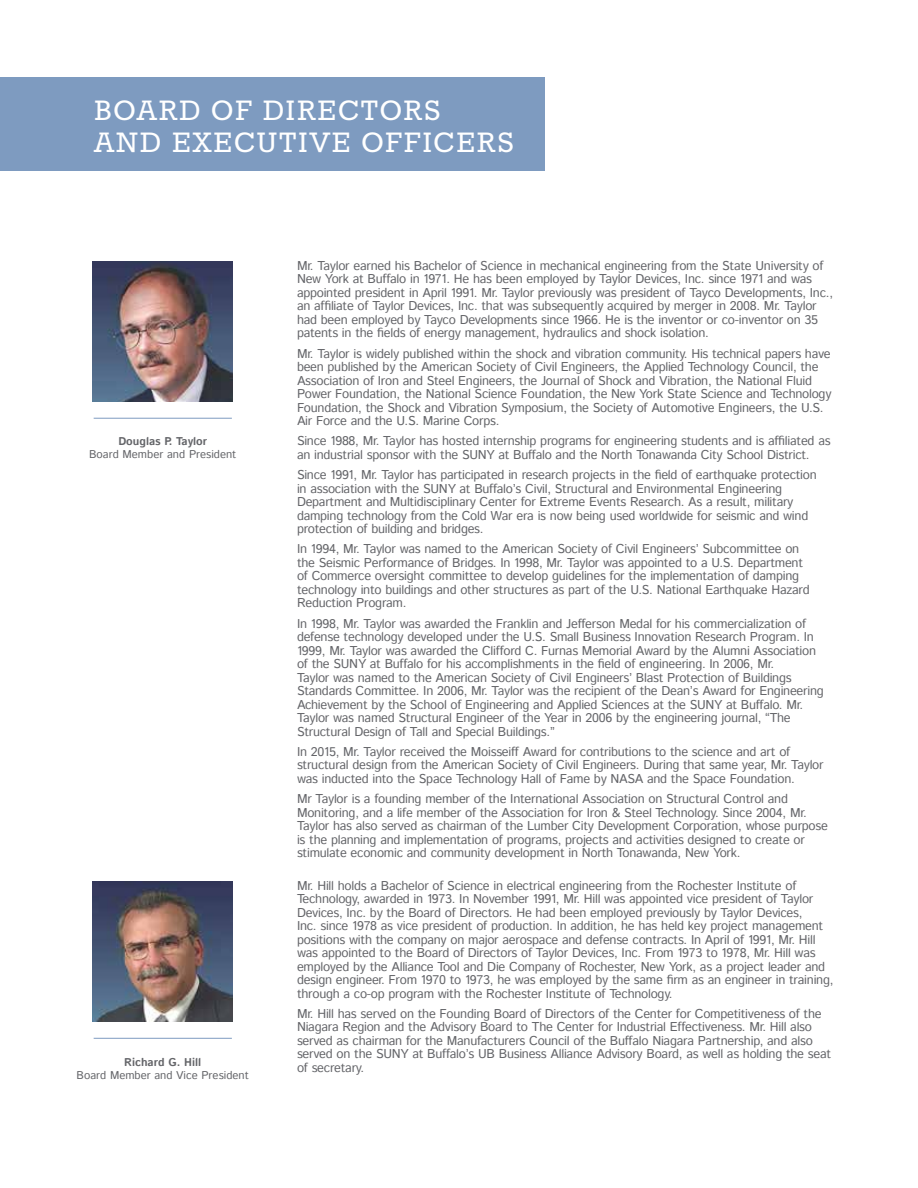
<style>
.page{position:relative;width:918px;height:1188px;background:#fff}
.page>*{position:absolute;margin:0;border:0;box-sizing:border-box;transform-origin:0 0}
.t1{font:34.5px/31.5px "Rokkitt";letter-spacing:.05em;color:#fff}
.t2{font:12.75px/13.5px "Istok Web";letter-spacing:-.02em;color:#646569}
.t3{font:11.25px "Istok Web";color:#646569}
.t4{font:700 11.25px "Istok Web";color:#646569}
</style>
<div class="page">
<div style="left:0;top:77px;width:545px;height:94px;background:#7e9bc0"></div>
<hr style="left:94px;top:418px;width:138px;height:1px;background:#7e9bc0">
<img style="left:93px;top:261px;width:140px;height:140px">
<hr style="left:94px;top:1038px;width:138px;height:1px;background:#7e9bc0">
<img style="left:93px;top:881px;width:140px;height:140px">
<h1 class="t1" style="left:94px;top:96px;width:421px">BOARD OF DIRECTORS<br>AND EXECUTIVE OFFICERS</h1>
<p class="t4" style="left:118px;top:434px;width:90px">Douglas P. Taylor</p>
<p class="t3" style="left:89px;top:447px;width:149px">Board Member and President</p>
<p class="t4" style="left:124px;top:1054px;width:79px">Richard G. Hill</p>
<p class="t3" style="left:77px;top:1068px;width:174px">Board Member and Vice President</p>
<p class="t2" style="left:297px;top:259px;width:538px">Mr. Taylor earned his Bachelor of Science in mechanical engineering from the State University of New York at Buffalo in 1971. He has been employed by Taylor Devices, Inc. since 1971 and was appointed president in April 1991. Mr. Taylor previously was president of Tayco Developments, Inc., an affiliate of Taylor Devices, Inc. that was subsequently acquired by merger in 2008. Mr. Taylor had been employed by Tayco Developments since 1966. He is the inventor or co-inventor on 35 patents in the fields of energy management, hydraulics and shock isolation.</p>
<p class="t2" style="left:297px;top:347px;width:536px">Mr. Taylor is widely published within the shock and vibration community. His technical papers have been published by the American Society of Civil Engineers, the Applied Technology Council, the Association of Iron and Steel Engineers, the Journal of Shock and Vibration, the National Fluid Power Foundation, the National Science Foundation, the New York State Science and Technology Foundation, the Shock and Vibration Symposium, the Society of Automotive Engineers, the U.S.<br>Air Force and the U.S. Marine Corps.</p>
<p class="t2" style="left:297px;top:435px;width:535px">Since 1988, Mr. Taylor has hosted internship programs for engineering students and is affiliated as an industrial sponsor with the SUNY at Buffalo and the North Tonawanda City School District.</p>
<p class="t2" style="left:297px;top:469px;width:521px">Since 1991, Mr. Taylor has participated in research projects in the field of earthquake protection in association with the SUNY at Buffalo’s Civil, Structural and Environmental Engineering Department and Multidisciplinary Center for Extreme Events Research. As a result, military damping technology from the Cold War era is now being used worldwide for seismic and wind protection of building and bridges.</p>
<p class="t2" style="left:297px;top:543px;width:514px">In 1994, Mr. Taylor was named to the American Society of Civil Engineers’ Subcommittee on the Seismic Performance of Bridges. In 1998, Mr. Taylor was appointed to a U.S. Department of Commerce oversight committee to develop guidelines for the implementation of damping technology into buildings and other structures as part of the U.S. National Earthquake Hazard Reduction Program.</p>
<p class="t2" style="left:297px;top:617px;width:528px">In 1998, Mr. Taylor was awarded the Franklin and Jefferson Medal for his commercialization of defense technology developed under the U.S. Small Business Innovation Research Program. In 1999, Mr. Taylor was awarded the Clifford C. Furnas Memorial Award by the Alumni Association of the SUNY at Buffalo for his accomplishments in the field of engineering. In 2006, Mr.<br>Taylor was named to the American Society of Civil Engineers’ Blast Protection of Buildings Standards Committee. In 2006, Mr. Taylor was the recipient of the Dean’s Award for Engineering Achievement by the School of Engineering and Applied Sciences at the SUNY at Buffalo. Mr.<br>Taylor was named Structural Engineer of the Year in 2006 by the engineering journal, “The Structural Design of Tall and Special Buildings.”</p>
<p class="t2" style="left:297px;top:745px;width:528px">In 2015, Mr. Taylor received the Moisseiff Award for contributions to the science and art of structural design from the American Society of Civil Engineers. During that same year, Mr. Taylor was inducted into the Space Technology Hall of Fame by NASA and the Space Foundation.</p>
<p class="t2" style="left:297px;top:793px;width:533px">Mr Taylor is a founding member of the International Association on Structural Control and Monitoring, and a life member of the Association for Iron &amp; Steel Technology. Since 2004, Mr.<br>Taylor has also served as chairman of the Lumber City Development Corporation, whose purpose is the planning and implementation of programs, projects and activities designed to create or stimulate economic and community development in North Tonawanda, New York.</p>
<p class="t2" style="left:297px;top:879px;width:538px">Mr. Hill holds a Bachelor of Science in electrical engineering from the Rochester Institute of Technology, awarded in 1973. In November 1991, Mr. Hill was appointed vice president of Taylor Devices, Inc. by the Board of Directors. He had been employed previously by Taylor Devices,<br>Inc. since 1978 as vice president of production. In addition, he has held key project management positions with the company on major aerospace and defense contracts. In April of 1991, Mr. Hill was appointed to the Board of Directors of Taylor Devices, Inc. From 1973 to 1978, Mr. Hill was employed by the Alliance Tool and Die Company of Rochester, New York, as a project leader and design engineer. From 1970 to 1973, he was employed by the same firm as an engineer in training, through a co-op program with the Rochester Institute of Technology.</p>
<p class="t2" style="left:297px;top:1008px;width:536px">Mr. Hill has served on the Founding Board of Directors of the Center for Competitiveness of the Niagara Region and the Advisory Board to The Center for Industrial Effectiveness. Mr. Hill also served as chairman for the Manufacturers Council of the Buffalo Niagara Partnership, and also served on the SUNY at Buffalo’s UB Business Alliance Advisory Board, as well as holding the seat of secretary.</p>
</div>
